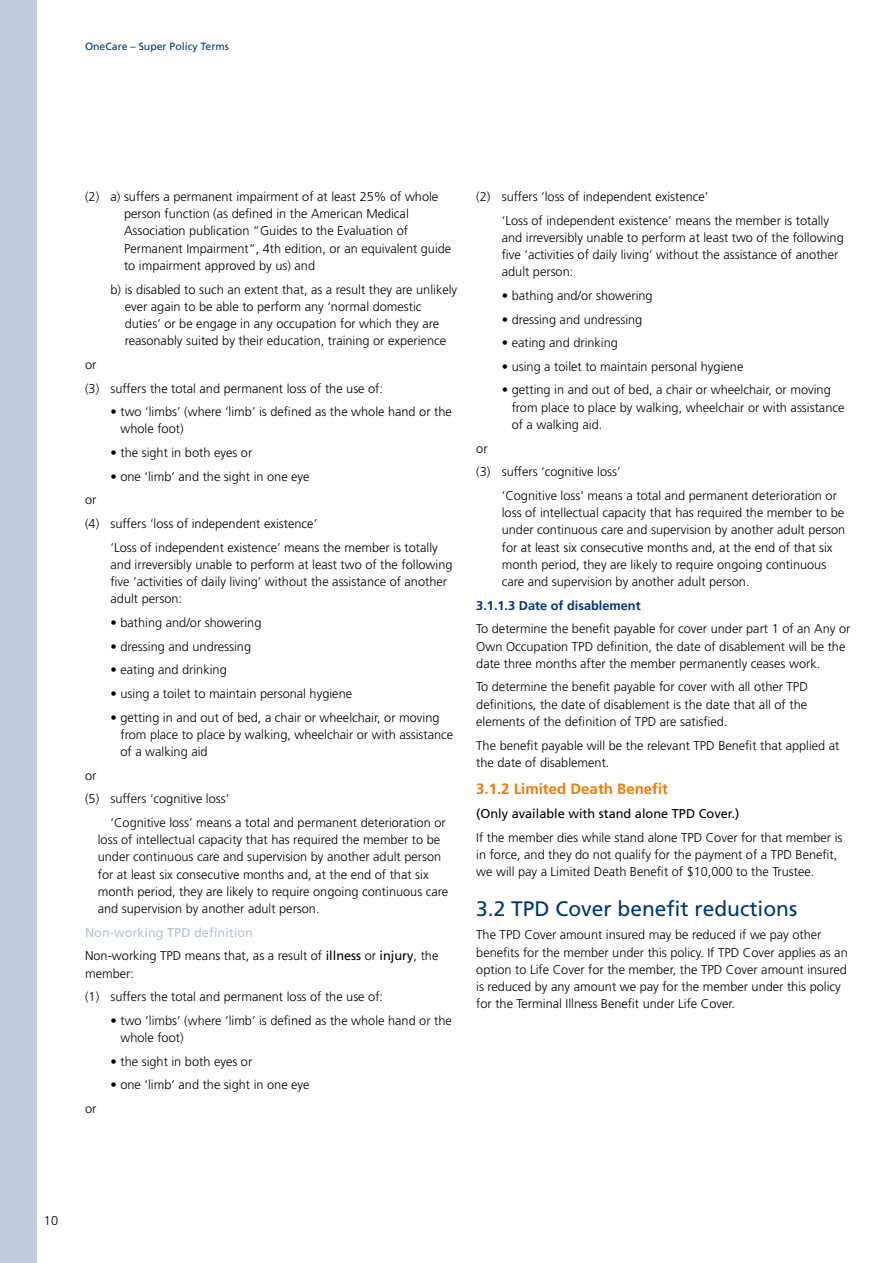
<style>
.page{position:relative;width:893px;height:1263px;background:#fff}
.page>*{position:absolute;margin:0;border:0;box-sizing:border-box;transform-origin:0 0}
.t1{font:21px "Frutiger";color:#003579}
.t2{font:700 15px "Frutiger";color:#ef7c00}
.t3{font:300 12.75px/17.2px "Frutiger";color:#000}
.t4{font:12.75px "Frutiger";color:#000}
.t5{font:700 12.75px "Frutiger";color:#003579}
.t6{font:10.5px "Frutiger";color:#003579}
.s1{font-weight:400;color:#b3c2d7}
.s2{font-weight:400}
</style>
<div class="page">
<div style="left:0;top:0;width:37px;height:1263px;background:#bfccdd"></div>
<p class="t6" style="left:85px;top:41px;width:145px">OneCare – Super Policy Terms</p>
<p class="t3" style="left:124px;top:188px;width:329px;text-indent:-39px">(2) a) suffers a permanent impairment of at least 25% of whole person function (as defined in the American Medical Association publication “Guides to the Evaluation of Permanent Impairment”, 4th edition, or an equivalent guide to impairment approved by us) and</p>
<p class="t3" style="left:125px;top:281px;width:334px;text-indent:-14px">b) is disabled to such an extent that, as a result they are unlikely ever again to be able to perform any ‘normal domestic duties’ or be engage in any occupation for which they are reasonably suited by their education, training or experience</p>
<p class="t3" style="left:85px;top:353px;width:300px;line-height:23.7px">or<br>(3) suffers the total and permanent loss of the use of:</p>
<p class="t3" style="left:120px;top:403px;width:333px;text-indent:-10px">• two ‘limbs’ (where ‘limb’ is defined as the whole hand or the whole foot)</p>
<p class="t3" style="left:111px;top:444px;width:143px">• the sight in both eyes or</p>
<p class="t3" style="left:111px;top:468px;width:201px">• one ‘limb’ and the sight in one eye</p>
<p class="t3" style="left:85px;top:491px;width:13px">or</p>
<p class="t3" style="left:85px;top:515px;width:234px">(4) suffers ‘loss of independent existence’</p>
<p class="t3" style="left:111px;top:539px;width:329px">‘Loss of independent existence’ means the member is totally</p>
<p class="t3" style="left:111px;top:556px;width:343px">and irreversibly unable to perform at least two of the following five ‘activities of daily living’ without the assistance of another adult person:</p>
<p class="t3" style="left:111px;top:614px;width:152px">• bathing and/or showering</p>
<p class="t3" style="left:111px;top:638px;width:142px">• dressing and undressing</p>
<p class="t3" style="left:111px;top:661px;width:118px">• eating and drinking</p>
<p class="t3" style="left:111px;top:685px;width:243px">• using a toilet to maintain personal hygiene</p>
<p class="t3" style="left:120px;top:709px;width:334px;text-indent:-10px">• getting in and out of bed, a chair or wheelchair, or moving from place to place by walking, wheelchair or with assistance of a walking aid</p>
<p class="t3" style="left:85px;top:767px;width:13px">or</p>
<p class="t3" style="left:85px;top:790px;width:146px">(5) suffers ‘cognitive loss’</p>
<p class="t3" style="left:111px;top:814px;width:337px">‘Cognitive loss’ means a total and permanent deterioration or</p>
<p class="t3" style="left:98px;top:831px;width:352px">loss of intellectual capacity that has required the member to be under continuous care and supervision by another adult person for at least six consecutive months and, at the end of that six month period, they are likely to require ongoing continuous care and supervision by another adult person.</p>
<p class="t3" style="left:85px;top:921px;width:355px;line-height:23.7px"><span class="s1">Non-working TPD definition<br></span>Non-working TPD means that, as a result of <span class="s2">illness</span> or <span class="s2">injury</span>, the</p>
<p class="t3" style="left:85px;top:961px;width:300px;line-height:23.7px">member:<br>(1) suffers the total and permanent loss of the use of:</p>
<p class="t3" style="left:120px;top:1012px;width:333px;text-indent:-10px">• two ‘limbs’ (where ‘limb’ is defined as the whole hand or the whole foot)</p>
<p class="t3" style="left:111px;top:1053px;width:143px">• the sight in both eyes or</p>
<p class="t3" style="left:111px;top:1076px;width:201px">• one ‘limb’ and the sight in one eye</p>
<p class="t3" style="left:85px;top:1100px;width:13px">or</p>
<p class="t3" style="left:502px;top:185px;width:329px;line-height:23.7px;text-indent:-26px">(2) suffers ‘loss of independent existence’<br>‘Loss of independent existence’ means the member is totally</p>
<p class="t3" style="left:502px;top:229px;width:343px">and irreversibly unable to perform at least two of the following five ‘activities of daily living’ without the assistance of another adult person:</p>
<p class="t3" style="left:502px;top:287px;width:152px">• bathing and/or showering</p>
<p class="t3" style="left:502px;top:311px;width:142px">• dressing and undressing</p>
<p class="t3" style="left:502px;top:334px;width:118px">• eating and drinking</p>
<p class="t3" style="left:502px;top:358px;width:243px">• using a toilet to maintain personal hygiene</p>
<p class="t3" style="left:512px;top:382px;width:334px;text-indent:-10px">• getting in and out of bed, a chair or wheelchair, or moving from place to place by walking, wheelchair or with assistance of a walking aid.</p>
<p class="t3" style="left:476px;top:440px;width:13px">or</p>
<p class="t3" style="left:476px;top:463px;width:146px">(3) suffers ‘cognitive loss’</p>
<p class="t3" style="left:502px;top:487px;width:337px">‘Cognitive loss’ means a total and permanent deterioration or</p>
<p class="t3" style="left:502px;top:504px;width:345px">loss of intellectual capacity that has required the member to be under continuous care and supervision by another adult person for at least six consecutive months and, at the end of that six month period, they are likely to require ongoing continuous care and supervision by another adult person.</p>
<p class="t5" style="left:476px;top:598px;width:166px">3.1.1.3 Date of disablement</p>
<p class="t3" style="left:476px;top:620px;width:376px">To determine the benefit payable for cover under part 1 of an Any or<br>Own Occupation TPD definition, the date of disablement will be the date three months after the member permanently ceases work.</p>
<p class="t3" style="left:476px;top:679px;width:333px;text-align:justify">To determine the benefit payable for cover with all other TPD definitions, the date of disablement is the date that all of the elements of the definition of TPD are satisfied.</p>
<p class="t3" style="left:476px;top:737px;width:365px">The benefit payable will be the relevant TPD Benefit that applied at the date of disablement.</p>
<p class="t2" style="left:476px;top:780px;width:193px">3.1.2 Limited Death Benefit</p>
<p class="t4" style="left:476px;top:806px;width:265px">(Only available with stand alone TPD Cover.)</p>
<p class="t3" style="left:476px;top:829px;width:368px">If the member dies while stand alone TPD Cover for that member is in force, and they do not qualify for the payment of a TPD Benefit, we will pay a Limited Death Benefit of $10,000 to the Trustee.</p>
<h1 class="t1" style="left:476px;top:896px;width:322px">3.2 TPD Cover benefit reductions</h1>
<p class="t3" style="left:476px;top:926px;width:373px">The TPD Cover amount insured may be reduced if we pay other benefits for the member under this policy. If TPD Cover applies as an option to Life Cover for the member, the TPD Cover amount insured is reduced by any amount we pay for the member under this policy for the Terminal Illness Benefit under Life Cover.</p>
<p class="t3" style="left:44px;top:1212px;width:16px">10</p>
</div>
